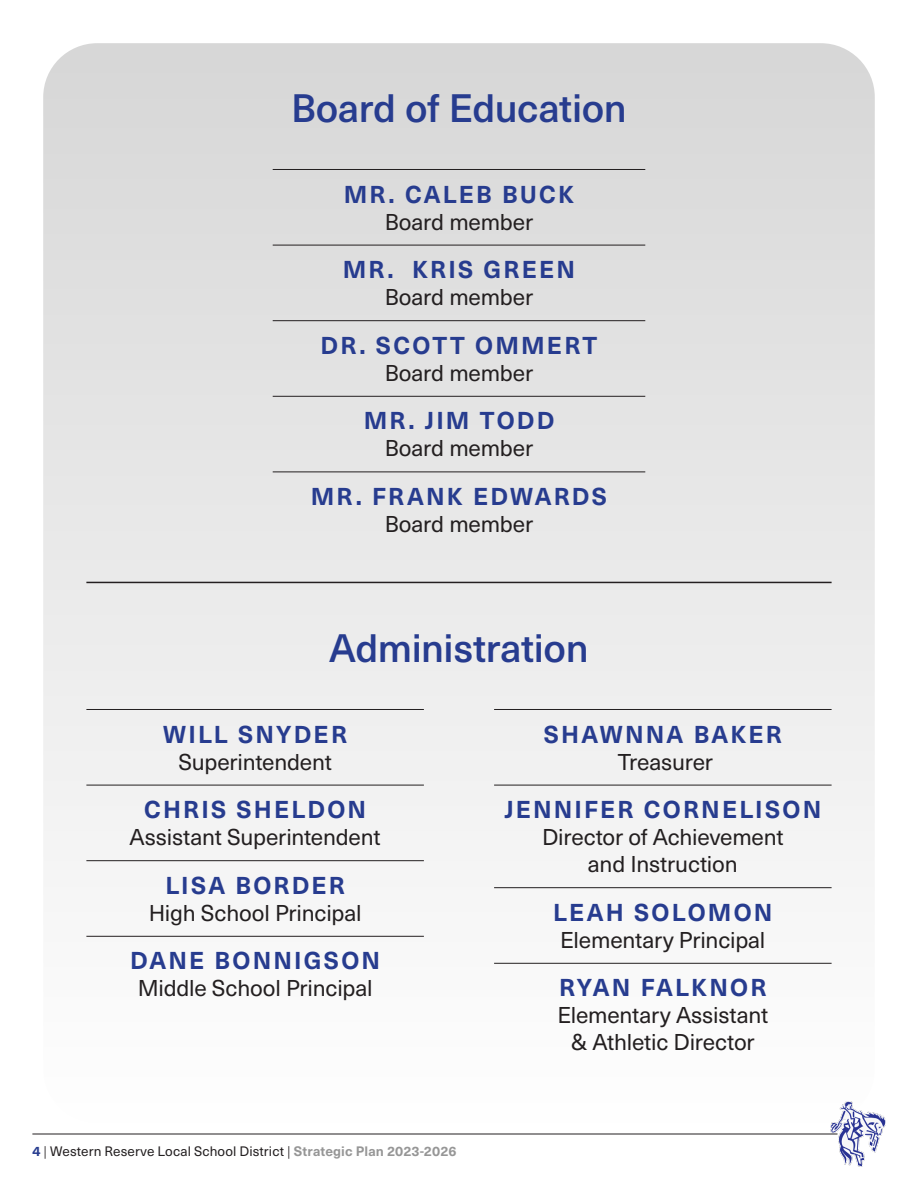
<style>
.page{position:relative;width:918px;height:1188px;background:#fff}
.page>*{position:absolute;margin:0;border:0;box-sizing:border-box;transform-origin:0 0}
.t1{font:500 39px "Neue Haas Unica W1 G";letter-spacing:-.01em;color:#273c8f}
.t2{font:700 24px "Neue Haas Unica W1 G";letter-spacing:.09em;color:#273c8f}
.t3{font:22.5px/27px "Neue Haas Unica W1 G";letter-spacing:-.01em;color:#231f20;text-align:center}
.t4{font:13.5px "Neue Haas Unica W1 G";letter-spacing:.01em;color:#231f20}
.s1{font-weight:700;color:#273c8f}
.s2{font-weight:300}
.s3{font-weight:700;color:#969696}
</style>
<div class="page">
<hr style="left:32px;top:1134px;width:806px;height:1px;background:#231f20">
<img style="left:830px;top:1110px;width:56px;height:56px">
<div style="left:43px;top:43px;width:832px;height:1080px;background:linear-gradient(to bottom,#d6d6d6,#fefefe);border-radius:54px"></div>
<hr style="left:273px;top:169px;width:372px;height:1px;background:#231f20">
<hr style="left:273px;top:245px;width:372px;height:1px;background:#231f20">
<hr style="left:273px;top:320px;width:372px;height:1px;background:#231f20">
<hr style="left:273px;top:396px;width:372px;height:1px;background:#231f20">
<hr style="left:273px;top:472px;width:372px;height:1px;background:#231f20">
<hr style="left:86px;top:582px;width:746px;height:1px;background:#231f20">
<hr style="left:86px;top:709px;width:338px;height:1px;background:#231f20">
<hr style="left:86px;top:785px;width:338px;height:1px;background:#231f20">
<hr style="left:86px;top:860px;width:338px;height:1px;background:#231f20">
<hr style="left:86px;top:936px;width:338px;height:1px;background:#231f20">
<hr style="left:494px;top:709px;width:338px;height:1px;background:#231f20">
<hr style="left:494px;top:785px;width:338px;height:1px;background:#231f20">
<hr style="left:494px;top:887px;width:338px;height:1px;background:#231f20">
<hr style="left:494px;top:963px;width:338px;height:1px;background:#231f20">
<p class="t1" style="left:291px;top:79px;width:337px">Board of Education</p>
<p class="t2" style="left:344px;top:176px;width:232px">MR. CALEB BUCK</p>
<p class="t3" style="left:385px;top:207px;width:150px">Board member</p>
<p class="t2" style="left:343px;top:251px;width:234px">MR. KRIS GREEN</p>
<p class="t3" style="left:385px;top:282px;width:150px">Board member</p>
<p class="t2" style="left:321px;top:327px;width:278px">DR. SCOTT OMMERT</p>
<p class="t3" style="left:385px;top:358px;width:150px">Board member</p>
<p class="t2" style="left:364px;top:403px;width:192px">MR. JIM TODD</p>
<p class="t3" style="left:385px;top:434px;width:150px">Board member</p>
<p class="t2" style="left:311px;top:478px;width:298px">MR. FRANK EDWARDS</p>
<p class="t3" style="left:385px;top:509px;width:150px">Board member</p>
<p class="t1" style="left:329px;top:619px;width:261px">Administration</p>
<p class="t2" style="left:163px;top:716px;width:185px">WILL SNYDER</p>
<p class="t3" style="left:178px;top:747px;width:155px">Superintendent</p>
<p class="t2" style="left:144px;top:791px;width:224px">CHRIS SHELDON</p>
<p class="t3" style="left:130px;top:822px;width:253px">Assistant Superintendent</p>
<p class="t2" style="left:165px;top:867px;width:181px">LISA BORDER</p>
<p class="t3" style="left:149px;top:898px;width:214px">High School Principal</p>
<p class="t2" style="left:130px;top:943px;width:252px">DANE BONNIGSON</p>
<p class="t3" style="left:138px;top:974px;width:236px">Middle School Principal</p>
<p class="t4" style="left:32px;top:1141px;width:426px"><span class="s1">4</span> <span class="s2">|</span> Western Reserve Local School District <span class="s2">|</span> <span class="s3">Strategic Plan 2023-2026</span></p>
<p class="t2" style="left:544px;top:716px;width:240px">SHAWNNA BAKER</p>
<p class="t3" style="left:618px;top:747px;width:97px">Treasurer</p>
<p class="t2" style="left:504px;top:791px;width:319px">JENNIFER CORNELISON</p>
<p class="t3" style="left:542px;top:822px;width:243px">Director of Achievement and Instruction</p>
<p class="t2" style="left:553px;top:894px;width:221px">LEAH SOLOMON</p>
<p class="t3" style="left:560px;top:925px;width:207px">Elementary Principal</p>
<p class="t2" style="left:559px;top:970px;width:209px">RYAN FALKNOR</p>
<p class="t3" style="left:557px;top:1001px;width:213px">Elementary Assistant &amp; Athletic Director</p>
</div>
